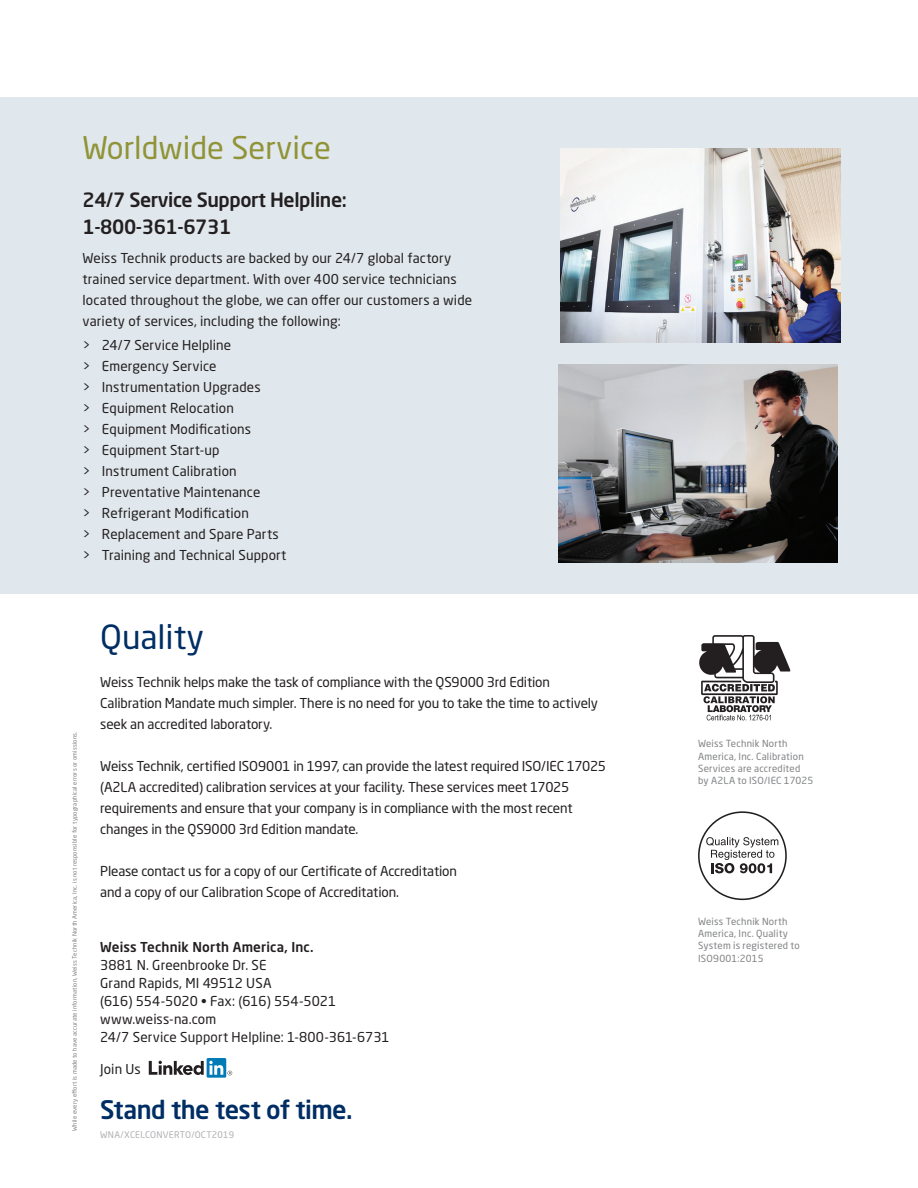
<style>
.page{position:relative;width:918px;height:1188px;background:#fff}
.page>*{position:absolute;margin:0;border:0;box-sizing:border-box;transform-origin:0 0}
.t1{font:33px "Neo Sans W1 G";color:#002e64}
.t2{font:30.9px "Neo Sans W1 G";color:#909337}
.t3{font:500 25.35px "Neo Sans W1 G";letter-spacing:-.025em;color:#002e64}
.t4{font:500 19.5px/26.4px "Neo Sans W1 G";letter-spacing:-.02em;color:#231f20}
.t5{font:13.5px/21px "Neo Sans W1 G";letter-spacing:-.005em;color:#231f20}
.t6{font:500 13.5px "Neo Sans W1 G";letter-spacing:.01em;color:#231f20}
.t7{font:9.75px/12.1px "Neo Sans W1 G";letter-spacing:.02em;color:#808285}
.t8{font:9px "Neo Sans W1 G";letter-spacing:.02em;color:#aeafb3}
.t9{font:6px "Neo Sans W1 G";letter-spacing:.025em;color:#808083}
</style>
<div class="page">
<div style="left:0;top:98px;width:918px;height:496px;background:#e1e8ed"></div>
<img style="left:558px;top:365px;width:280px;height:197px">
<img style="left:560px;top:148px;width:280px;height:195px">
<img style="left:699px;top:635px;width:92px;height:86px">
<svg style="left:706px;top:837px;width:72px;height:36px"></svg>
<div style="left:698px;top:811px;width:89px;height:89px;border:2px solid #231f20;border-radius:50%"></div>
<div style="left:207px;top:1058px;width:19px;height:20px;background:#007bb6"></div>
<svg style="left:167px;top:1061px;width:65px;height:14px"></svg>
<h2 class="t2" style="left:82px;top:129px;width:250px">Worldwide Service</h2>
<h3 class="t4" style="left:82px;top:186px;width:266px">24/7 Service Support Helpline:<br>1-800-361-6731</h3>
<p class="t5" style="left:82px;top:247px;width:391px">Weiss Technik products are backed by our 24/7 global factory trained service department. With over 400 service technicians located throughout the globe, we can offer our customers a wide variety of services, including the following:</p>
<p class="t5" style="left:82px;top:334px;width:206px">&gt; 24/7 Service Helpline<br>&gt; Emergency Service<br>&gt; I nstrumentation Upgrades<br>&gt; Equipment Relocation<br>&gt; Equipment Modifications<br>&gt; Equipment Start-up<br>&gt; I nstrument Calibration<br>&gt; Preventative Maintenance<br>&gt; Refrigerant Modification<br>&gt; Replacement and Spare Parts &gt; Training and Technical Support</p>
<p class="t9" style="left:71px;top:1131px;width:401px;rotate:-90deg">While every effort is made to have accurate information, Weiss Technik North America, I nc. is not responsible for typographical errors or omissions.</p>
<h1 class="t1" style="left:100px;top:616px;width:105px">Quality</h1>
<p class="t5" style="left:100px;top:671px;width:499px">Weiss Technik helps make the task of compliance with the QS9000 3rd Edition<br>Calibration Mandate much simpler. There is no need for you to take the time to actively seek an accredited laboratory.</p>
<p class="t5" style="left:100px;top:755px;width:507px">Weiss Technik, certified ISO9001 in 1997, can provide the latest required ISO/IEC 17025 (A2LA accredited) calibration services at your facility. These services meet 17025 requirements and ensure that your company is in compliance with the most recent changes in the QS9000 3rd Edition mandate.</p>
<p class="t5" style="left:100px;top:860px;width:358px">Please contact us for a copy of our Certificate of Accreditation and a copy of our Calibration Scope of Accreditation.</p>
<p class="t6" style="left:100px;top:938px;width:215px">Weiss Technik North America, Inc.</p>
<p class="t5" style="left:100px;top:956px;width:291px;line-height:18px">3881 N. Greenbrooke Dr. SE<br>Grand Rapids, MI 49512 USA<br>(616) 554-5020 • Fax: (616) 554-5021 www.weiss-na.com<br>24/7 Service Support Helpline: 1-800-361-6731</p>
<p class="t5" style="left:100px;top:1059px;width:42px">Join Us</p>
<h3 class="t3" style="left:100px;top:1094px;width:254px">Stand the test of time.</h3>
<p class="t8" style="left:100px;top:1129px;width:101px">WNA/XCELCONVERTO/oct</p>
<p class="t8" style="left:212px;top:1129px;width:24px">2019</p>
<p class="t7" style="left:698px;top:738px;width:117px">Weiss Technik North<br>America, I nc. Calibration<br>Services are accredited<br>by A2LA to ISO/IEC 17025</p>
<p class="t7" style="left:698px;top:915px;width:103px">Weiss Technik North<br>America, I nc. Quality<br>System is registered to<br>ISO9001:2015</p>
</div>
